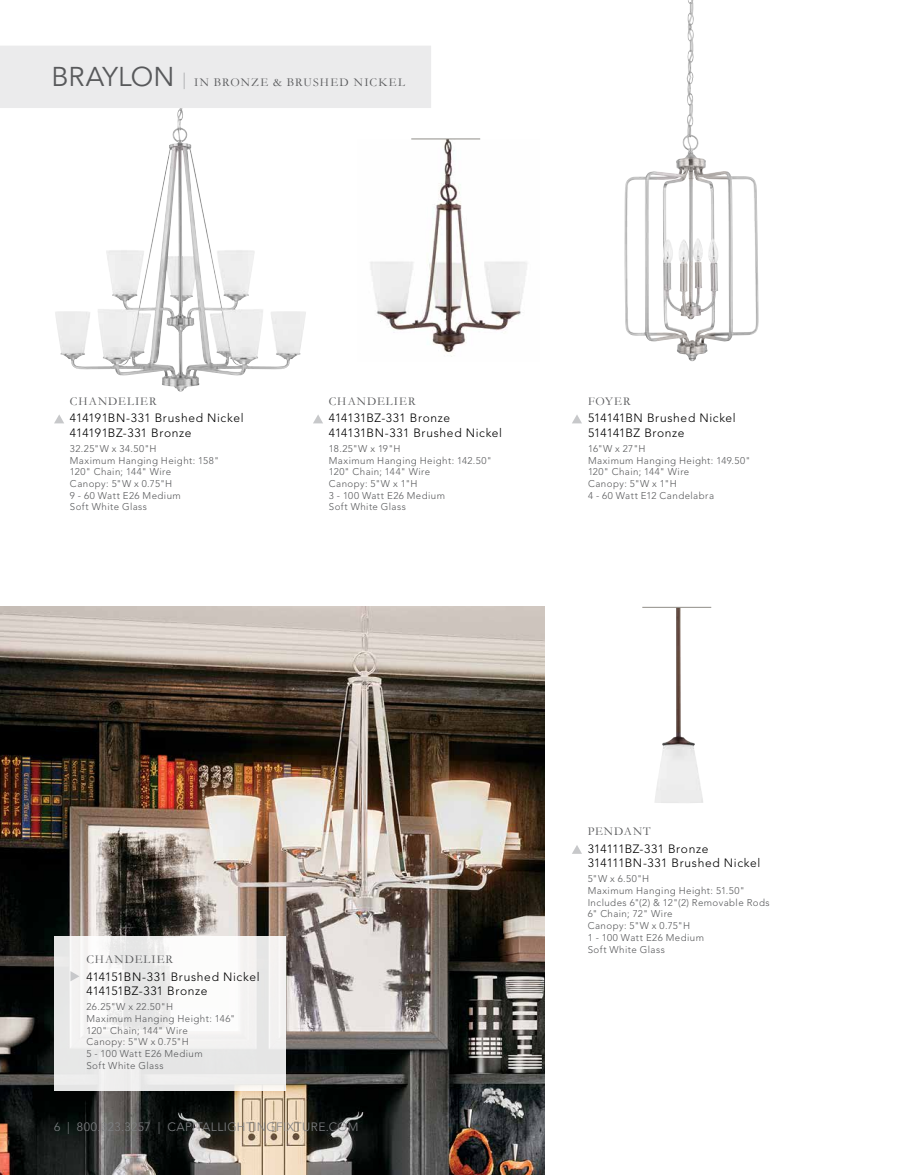
<style>
.page{position:relative;width:905px;height:1175px;background:#fff}
.page>*{position:absolute;margin:0;border:0;box-sizing:border-box;transform-origin:0 0}
.t1{font:300 12px/14.4px "Avenir LT Std";letter-spacing:.045em;color:#000}
.t2{font:12px "Garamond";letter-spacing:.085em;color:#58595b}
.t3{font:300 12px "Avenir LT Std";letter-spacing:.035em;color:#808285}
.t4{font:300 9.75px/11.7px "Avenir LT Std";letter-spacing:.045em;color:#58595b}
.s1{font-family:"Avenir LT Std";font-size:27px}
.s2{font-family:"Didot";font-style:italic;font-size:16.5px}
</style>
<div class="page">
<img style="left:0;top:607px;width:544px;height:567px">
<img style="left:55px;top:108px;width:129px;height:284px">
<img style="left:655px;top:608px;width:48px;height:195px">
<hr style="left:642px;top:607px;width:69px;height:1px;background:#908e88">
<img style="left:370px;top:139px;width:157px;height:218px">
<img style="left:624px;top:78px;width:134px;height:283px">
<img style="left:687px;top:0;width:7px;height:26px">
<img style="left:687px;top:26px;width:7px;height:52px">
<svg style="left:54px;top:414px;width:10px;height:9px"></svg>
<svg style="left:313px;top:415px;width:10px;height:8px"></svg>
<svg style="left:572px;top:415px;width:10px;height:8px"></svg>
<svg style="left:572px;top:845px;width:10px;height:8px"></svg>
<div style="left:54px;top:936px;width:232px;height:154px;background:#f1f0f0"></div>
<svg style="left:70px;top:971px;width:9px;height:10px"></svg>
<hr style="left:411px;top:139px;width:69px;height:1px;background:#908e88">
<div style="left:0;top:46px;width:431px;height:62px;background:#ebebec"></div>
<p class="t2" style="left:51px;top:74px;width:355px"><span class="s1">BRAYLON</span> <span class="s2">|</span> IN BRONZE &amp; BRUSHED NICKEL</p>
<p class="t2" style="left:70px;top:393px;width:88px">CHANDELIER</p>
<p class="t1" style="left:70px;top:411px;width:175px">414191BN-331 Brushed Nickel<br>414191BZ-331 Bronze</p>
<p class="t4" style="left:70px;top:443px;width:151px">32.25"W x 34.50"H<br>Maximum Hanging Height: 158"<br>120" Chain; 144" Wire<br>Canopy: 5"W x 0.75"H<br>9 - 60 Watt E26 Medium<br>Soft White Glass</p>
<p class="t2" style="left:329px;top:393px;width:88px">CHANDELIER</p>
<p class="t1" style="left:329px;top:411px;width:175px">414131BZ-331 Bronze<br>414131BN-331 Brushed Nickel</p>
<p class="t4" style="left:329px;top:443px;width:164px">18.25"W x 19"H<br>Maximum Hanging Height: 142.50"<br>120" Chain; 144" Wire<br>Canopy: 5"W x 1"H<br>3 - 100 Watt E26 Medium<br>Soft White Glass</p>
<p class="t2" style="left:588px;top:393px;width:44px">FOYER</p>
<p class="t1" style="left:588px;top:411px;width:149px">514141BN Brushed Nickel<br>514141BZ Bronze</p>
<p class="t4" style="left:588px;top:443px;width:164px">16"W x 27"H<br>Maximum Hanging Height: 149.50"<br>120" Chain; 144" Wire<br>Canopy: 5"W x 1"H<br>4 - 60 Watt E12 Candelabra</p>
<p class="t2" style="left:86px;top:951px;width:88px">CHANDELIER</p>
<p class="t1" style="left:86px;top:969px;width:175px">414151BN-331 Brushed Nickel<br>414151BZ-331 Bronze</p>
<p class="t4" style="left:86px;top:1001px;width:150px">26.25"W x 22.50"H<br>Maximum Hanging Height: 146"<br>120" Chain; 144" Wire<br>Canopy: 5"W x 0.75"H<br>5 - 100 Watt E26 Medium<br>Soft White Glass</p>
<p class="t3" style="left:54px;top:1119px;width:306px">6 | 800.323.3257 | CAPITALLIGHTINGFIXTURE.COM</p>
<p class="t2" style="left:587px;top:823px;width:64px">PENDANT</p>
<p class="t1" style="left:587px;top:841px;width:174px">314111BZ-331 Bronze<br>314111BN-331 Brushed Nickel</p>
<p class="t4" style="left:587px;top:873px;width:183px">5"W x 6.50"H<br>Maximum Hanging Height: 51.50"<br>Includes 6"(2) &amp; 12"(2) Removable Rods<br>6" Chain; 72" Wire<br>Canopy: 5"W x 0.75"H<br>1 - 100 Watt E26 Medium<br>Soft White Glass</p>
</div>
